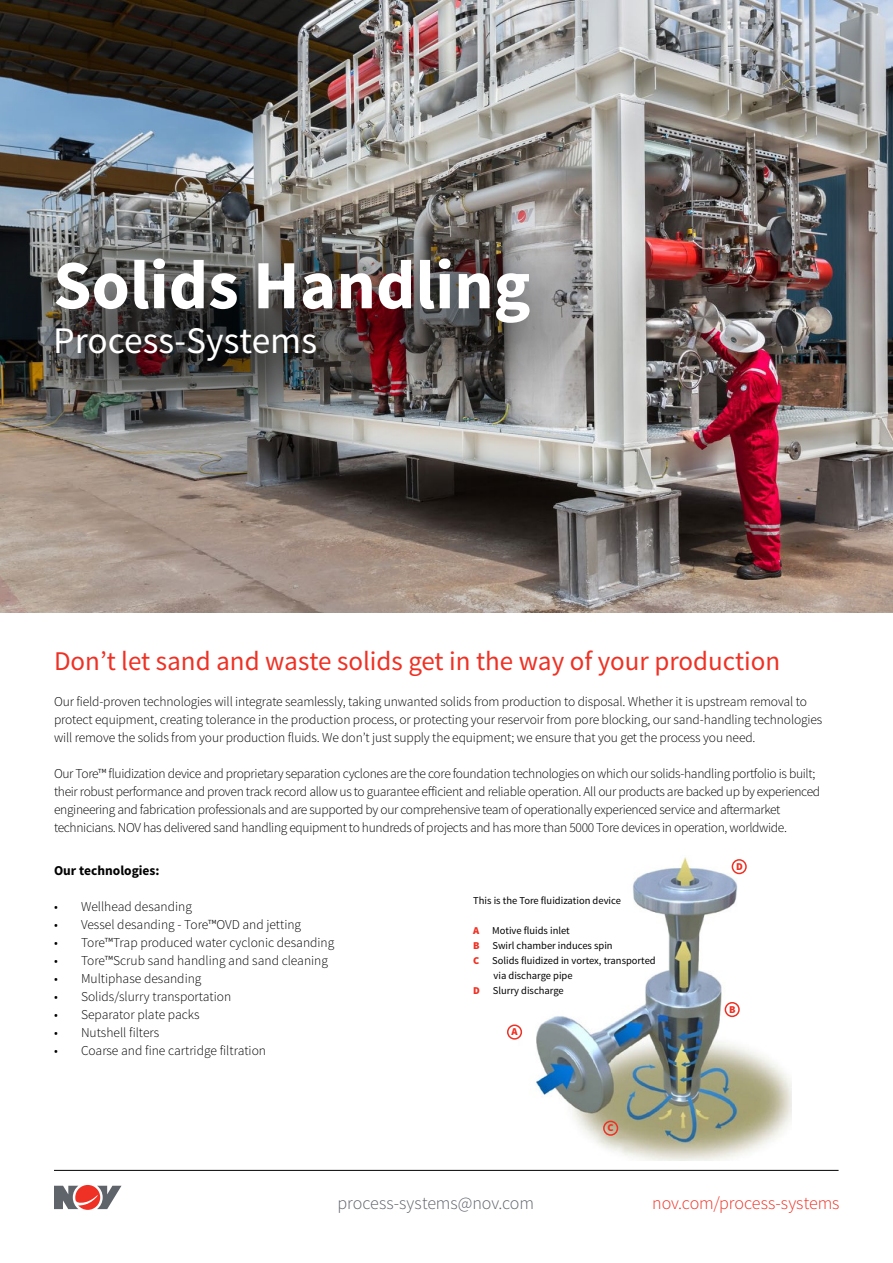
<style>
.page{position:relative;width:893px;height:1263px;background:#fff}
.page>*{position:absolute;margin:0;border:0;box-sizing:border-box;transform-origin:0 0}
.t1{font:700 69px "Source Sans Pro";color:#fff}
.t2{font:37.5px "Source Sans Pro";color:#fff}
.t3{font:27px "Source Sans Pro";color:#ee3124}
.NOV_Email{font:300 18px "Source Sans Pro";letter-spacing:-.005em;color:#5f636a}
.NOV_Footer_Info_Red1{font:300 18px "Source Sans Pro";letter-spacing:-.005em;color:#ee3124}
.t4{font:300 13.5px/18px "Source Sans Pro";letter-spacing:-.02em;color:#000}
.t5{font:300 13.5px "Source Sans Pro";color:#000}
.NOV_Body_Text{font:700 13.5px "Source Sans Pro";color:#000}
.t6{font:10.5px/15px "Source Sans Pro";color:#000}
.t7{font:900 10.5px "Source Sans Pro";color:#ee3124}
.s1{font-weight:900;color:#ee3124}
</style>
<div class="page">
<hr style="left:54px;top:1170px;width:784px;height:1px;background:#000">
<img style="left:0;top:0;width:893px;height:612px">
<div style="left:0;top:174px;width:651px;height:316px;background:#000;opacity:.75"></div>
<img style="left:518px;top:857px;width:273px;height:303px">
<div style="left:507px;top:1024px;width:15px;height:16px;border:2px solid #ee3124;border-radius:50%"></div>
<div style="left:725px;top:1002px;width:15px;height:15px;border:2px solid #ee3124;border-radius:50%"></div>
<div style="left:603px;top:1121px;width:15px;height:15px;border:2px solid #ee3124;border-radius:50%"></div>
<div style="left:732px;top:859px;width:15px;height:15px;border:2px solid #ee3124;border-radius:50%"></div>
<svg style="left:54px;top:1185px;width:67px;height:25px"></svg>
<p class="t1" style="left:53px;top:241px;width:479px">Solids Handling</p>
<p class="t2" style="left:53px;top:318px;width:265px">Process-Systems</p>
<p class="t3" style="left:54px;top:644px;width:728px">Don’t let sand and waste solids get in the way of your production</p>
<p class="t4" style="left:54px;top:692px;width:770px">Our field-proven technologies will integrate seamlessly, taking unwanted solids from production to disposal. Whether it is upstream removal to protect equipment, creating tolerance in the production process, or protecting your reservoir from pore blocking, our sand-handling technologies will remove the solids from your production fluids. We don’t just supply the equipment; we ensure that you get the process you need.</p>
<p class="t4" style="left:54px;top:764px;width:768px">Our Tore™ fluidization device and proprietary separation cyclones are the core foundation technologies on which our solids-handling portfolio is built; their robust performance and proven track record allow us to guarantee efficient and reliable operation. All our products are backed up by experienced engineering and fabrication professionals and are supported by our comprehensive team of operationally experienced service and aftermarket technicians. NOV has delivered sand handling equipment to hundreds of projects and has more than 5000 Tore devices in operation, worldwide.</p>
<p class="NOV_Body_Text" style="left:54px;top:862px;width:107px">Our technologies:</p>
<p class="t5" style="left:54px;top:898px;width:139px">• Wellhead desanding</p>
<p class="t5" style="left:54px;top:916px;width:249px">• Vessel desanding - Tore™OVD and jetting</p>
<p class="t5" style="left:54px;top:934px;width:282px">• Tore™Trap produced water cyclonic desanding</p>
<p class="t5" style="left:54px;top:952px;width:276px">• Tore™Scrub sand handling and sand cleaning</p>
<p class="t5" style="left:54px;top:970px;width:149px">• Multiphase desanding</p>
<p class="t5" style="left:54px;top:988px;width:179px">• Solids/slurry transportation</p>
<p class="t5" style="left:54px;top:1006px;width:147px">• Separator plate packs</p>
<p class="t5" style="left:54px;top:1024px;width:107px">• Nutshell filters</p>
<p class="t5" style="left:54px;top:1042px;width:214px">• Coarse and fine cartridge filtration</p>
<p class="t6" style="left:473px;top:893px;width:149px">This is the Tore fluidization device</p>
<p class="t6" style="left:473px;top:923px;width:98px"><span class="s1">A</span> Motive fluids inlet</p>
<p class="t6" style="left:473px;top:938px;width:141px"><span class="s1">B</span> Swirl chamber induces spin</p>
<p class="t6" style="left:493px;top:953px;width:164px;text-indent:-20px"><span class="s1">C</span> Solids fluidized in vortex, transported via discharge pipe</p>
<p class="t6" style="left:473px;top:983px;width:92px"><span class="s1">D</span> Slurry discharge</p>
<p class="t7" style="left:511px;top:1025px;width:8px">A</p>
<p class="t7" style="left:608px;top:1121px;width:8px">C</p>
<p class="t7" style="left:736px;top:859px;width:8px">D</p>
<p class="t7" style="left:729px;top:1002px;width:8px">B</p>
<p class="NOV_Email" style="left:338px;top:1192px;width:198px">process-systems@nov.com</p>
<p class="NOV_Footer_Info_Red1" style="left:652px;top:1192px;width:189px">nov.com/process-systems</p>
</div>
